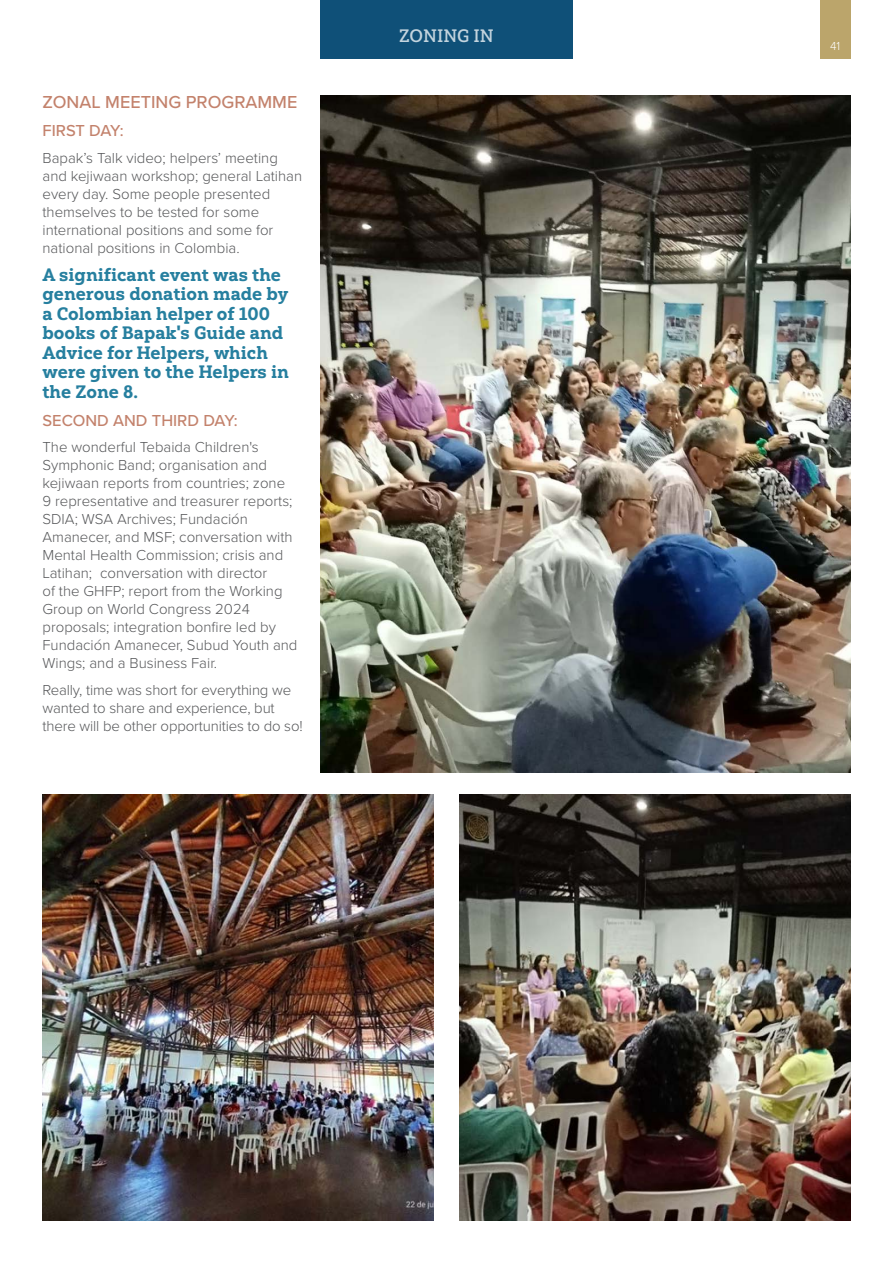
<style>
.page{position:relative;width:893px;height:1263px;background:#fff}
.page>*{position:absolute;margin:0;border:0;box-sizing:border-box;transform-origin:0 0}
.Pull_out_text{font:18px/19.5px "Yorkten Slab Nor Ex B";color:#267f9f}
.Body_text{font:500 18px "Proxima Nova";color:#c3826c}
.t1{font:18px "Yorkten Slab Nor Med";letter-spacing:-.005em;color:#c3d4de}
.Body_text-2{font:500 16.5px "Proxima Nova";color:#c3826c}
.Body_text-3{font:300 15px/18px "Proxima Nova";color:#57585a}
.t2{font:300 12px "Proxima Nova";color:#fff}
</style>
<div class="page">
<div style="left:320px;top:0;width:253px;height:58px;background:#0f5078"></div>
<img style="left:320px;top:96px;width:530px;height:677px">
<img style="left:43px;top:794px;width:391px;height:426px">
<img style="left:459px;top:794px;width:391px;height:426px">
<div style="left:820px;top:0;width:30px;height:58px;background:#bba56b"></div>
<p class="Body_text" style="left:43px;top:88px;width:256px">ZONAL MEETING PROGRAMME</p>
<p class="Body_text-2" style="left:43px;top:118px;width:83px">FIRST DAY:</p>
<p class="Body_text-3" style="left:43px;top:148px;width:261px">Bapak’s Talk video; helpers’ meeting and kejiwaan workshop; general Latihan every day. Some people presented themselves to be tested for some international positions and some for national positions in Colombia.</p>
<p class="Pull_out_text" style="left:43px;top:264px;width:248px">A significant event was the generous donation made by a Colombian helper of 100 books of Bapak's Guide and<br>Advice for Helpers, which were given to the Helpers in the Zone 8.</p>
<p class="Body_text-2" style="left:43px;top:408px;width:197px">SECOND AND THIRD DAY:</p>
<p class="Body_text-3" style="left:43px;top:438px;width:256px">The wonderful Tebaida Children's Symphonic Band; organisation and kejiwaan reports from countries; zone 9 representative and treasurer reports; SDIA; WSA Archives; Fundación Amanecer, and MSF; conversation with Mental Health Commission; crisis and Latihan; conversation with director<br>of the GHFP; report from the Working Group on World Congress 2024 proposals; integration bonfire led by Fundación Amanecer, Subud Youth and Wings; and a Business Fair.</p>
<p class="Body_text-3" style="left:43px;top:680px;width:262px">Really, time was short for everything we wanted to share and experience, but there will be other opportunities to do so!</p>
<p class="t1" style="left:399px;top:25px;width:96px">ZONING IN</p>
<p class="t2" style="left:830px;top:37px;width:12px">41</p>
</div>
